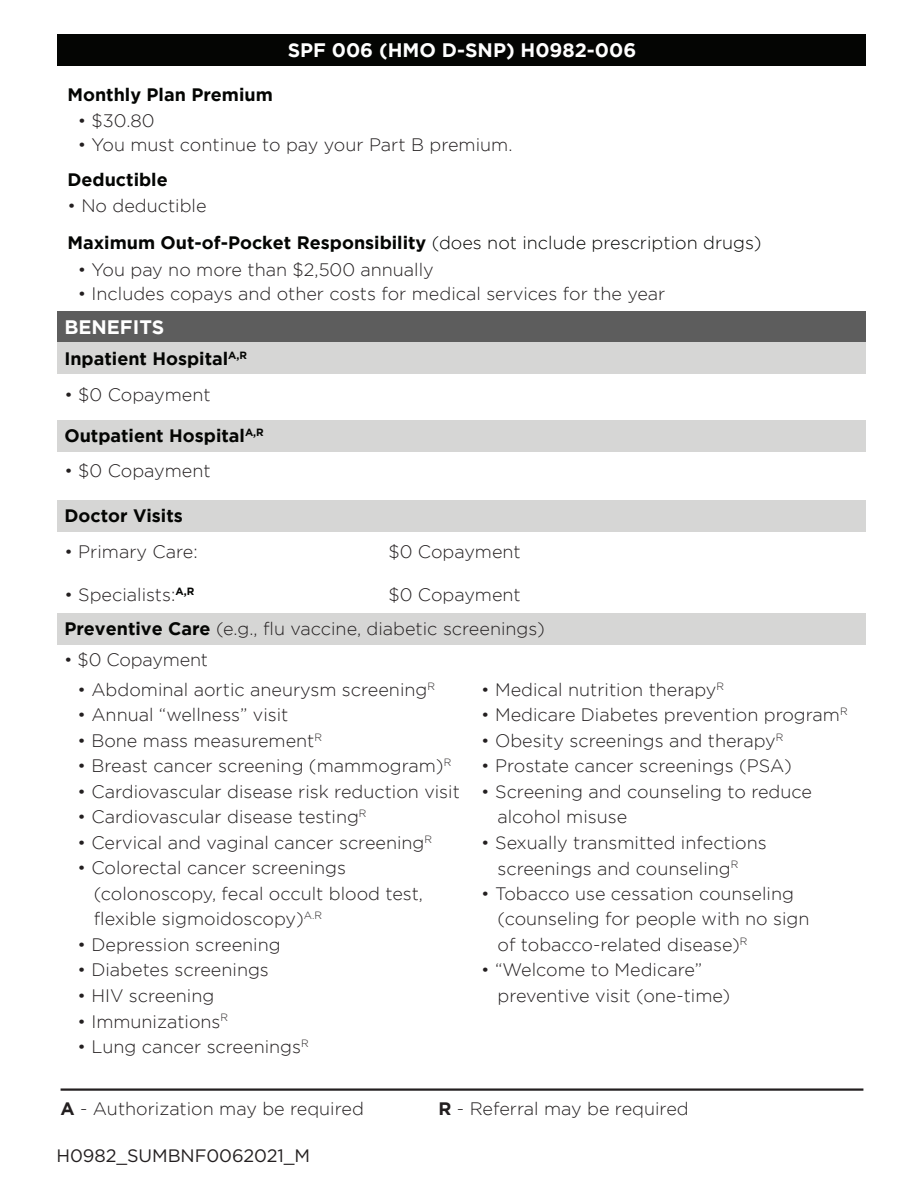
<style>
.page{position:relative;width:918px;height:1188px;background:#fff}
.page>*{position:absolute;margin:0;border:0;box-sizing:border-box;transform-origin:0 0}
.t1{font:700 19.5px "Gotham";color:#fff}
.t2{font:300 18px/25.5px "Gotham";color:#231f20}
.t3{font:700 18px "Gotham";color:#040503}
.t4{font:18px "Gotham";letter-spacing:-.005em;color:#231f20}
.s1{font-weight:300}
.s2{font-weight:700;color:#040503}
.s3{font-weight:700}
</style>
<div class="page">
<div style="left:58px;top:34px;width:808px;height:32px;background:#040503"></div>
<div style="left:58px;top:311px;width:808px;height:32px;background:#5d5d5d"></div>
<div style="left:58px;top:343px;width:808px;height:31px;background:#d6d6d5"></div>
<div style="left:58px;top:420px;width:808px;height:32px;background:#d6d6d5"></div>
<div style="left:58px;top:500px;width:808px;height:31px;background:#d6d6d5"></div>
<div style="left:58px;top:613px;width:808px;height:32px;background:#d6d6d5"></div>
<hr style="left:61px;top:1088px;width:802px;height:3px;background:#231f20">
<p class="t3" style="left:68px;top:84px;width:207px">Monthly Plan Premium</p>
<p class="t1" style="left:288px;top:39px;width:350px">SPF 006 (HMO D-SNP) H0982-006</p>
<p class="t2" style="left:78px;top:108px;width:78px">• $30.80</p>
<p class="t2" style="left:78px;top:132px;width:436px">• You must continue to pay your Part B premium.</p>
<p class="t3" style="left:68px;top:170px;width:102px">Deductible</p>
<p class="t2" style="left:68px;top:192px;width:141px">• No deductible</p>
<p class="t3" style="left:68px;top:233px;width:695px">Maximum Out-of-Pocket Responsibility <span class="s1">(does not include prescription drugs)</span></p>
<p class="t2" style="left:78px;top:257px;width:358px">• You pay no more than $2,500 annually</p>
<p class="t2" style="left:78px;top:281px;width:589px">• Includes copays and other costs for medical services for the year</p>
<p class="t1" style="left:64px;top:316px;width:102px">BENEFITS</p>
<p class="t3" style="left:64px;top:348px;width:184px">Inpatient Hospital<sup>A,R</sup></p>
<p class="t2" style="left:64px;top:381px;width:148px">• $0 Copayment</p>
<p class="t3" style="left:64px;top:426px;width:201px">Outpatient Hospital<sup>A,R</sup></p>
<p class="t2" style="left:64px;top:458px;width:148px">• $0 Copayment</p>
<p class="t3" style="left:64px;top:505px;width:120px">Doctor Visits</p>
<p class="t2" style="left:64px;top:539px;width:135px">• Primary Care:</p>
<p class="t2" style="left:388px;top:539px;width:134px">$0 Copayment</p>
<p class="t2" style="left:64px;top:581px;width:131px">• Specialists:<sup>A,R</sup></p>
<p class="t2" style="left:388px;top:581px;width:134px">$0 Copayment</p>
<p class="t2" style="left:64px;top:616px;width:482px"><span class="s2">Preventive Care</span> (e.g., flu vaccine, diabetic screenings)</p>
<p class="t2" style="left:64px;top:647px;width:146px">• $0 Copayment</p>
<p class="t2" style="left:78px;top:677px;width:359px">• Abdominal aortic aneurysm screening<sup>R</sup></p>
<p class="t2" style="left:78px;top:702px;width:212px">• Annual “wellness” visit</p>
<p class="t2" style="left:78px;top:728px;width:246px">• Bone mass measurement<sup>R</sup></p>
<p class="t2" style="left:78px;top:753px;width:375px">• Breast cancer screening (mammogram)<sup>R</sup></p>
<p class="t2" style="left:78px;top:779px;width:384px">• Cardiovascular disease risk reduction visit</p>
<p class="t2" style="left:78px;top:804px;width:290px">• Cardiovascular disease testing<sup>R</sup></p>
<p class="t2" style="left:78px;top:830px;width:356px">• Cervical and vaginal cancer screening<sup>R</sup></p>
<p class="t2" style="left:94px;top:855px;width:331px;text-indent:-16px">• Colorectal cancer screenings (colonoscopy, fecal occult blood test, flexible sigmoidoscopy)<sup>A.R</sup></p>
<p class="t2" style="left:78px;top:932px;width:205px">• Depression screening</p>
<p class="t2" style="left:78px;top:957px;width:193px">• Diabetes screenings</p>
<p class="t2" style="left:78px;top:983px;width:138px">• HIV screening</p>
<p class="t2" style="left:78px;top:1008px;width:152px">• Immunizations<sup>R</sup></p>
<p class="t2" style="left:78px;top:1034px;width:233px">• Lung cancer screenings<sup>R</sup></p>
<p class="t2" style="left:481px;top:677px;width:244px">• Medical nutrition therapy<sup>R</sup></p>
<p class="t2" style="left:481px;top:702px;width:368px">• Medicare Diabetes prevention program<sup>R</sup></p>
<p class="t2" style="left:481px;top:728px;width:304px">• Obesity screenings and therapy<sup>R</sup></p>
<p class="t2" style="left:481px;top:753px;width:312px">• Prostate cancer screenings (PSA)</p>
<p class="t2" style="left:497px;top:779px;width:316px;text-indent:-16px">• Screening and counseling to reduce alcohol misuse</p>
<p class="t2" style="left:497px;top:830px;width:271px;text-indent:-16px">• Sexually transmitted infections screenings and counseling<sup>R</sup></p>
<p class="t2" style="left:497px;top:881px;width:314px;text-indent:-16px">• Tobacco use cessation counseling (counseling for people with no sign of tobacco-related disease)<sup>R</sup></p>
<p class="t2" style="left:497px;top:957px;width:234px;text-indent:-16px">• “Welcome to Medicare” preventive visit (one-time)</p>
<p class="t2" style="left:61px;top:1096px;width:305px"><span class="s3">A</span> - Authorization may be required</p>
<p class="t2" style="left:439px;top:1096px;width:252px"><span class="s3">R</span> - Referral may be required</p>
<p class="t4" style="left:57px;top:1144px;width:255px">H0982_SUMBNF0062021_M</p>
</div>
